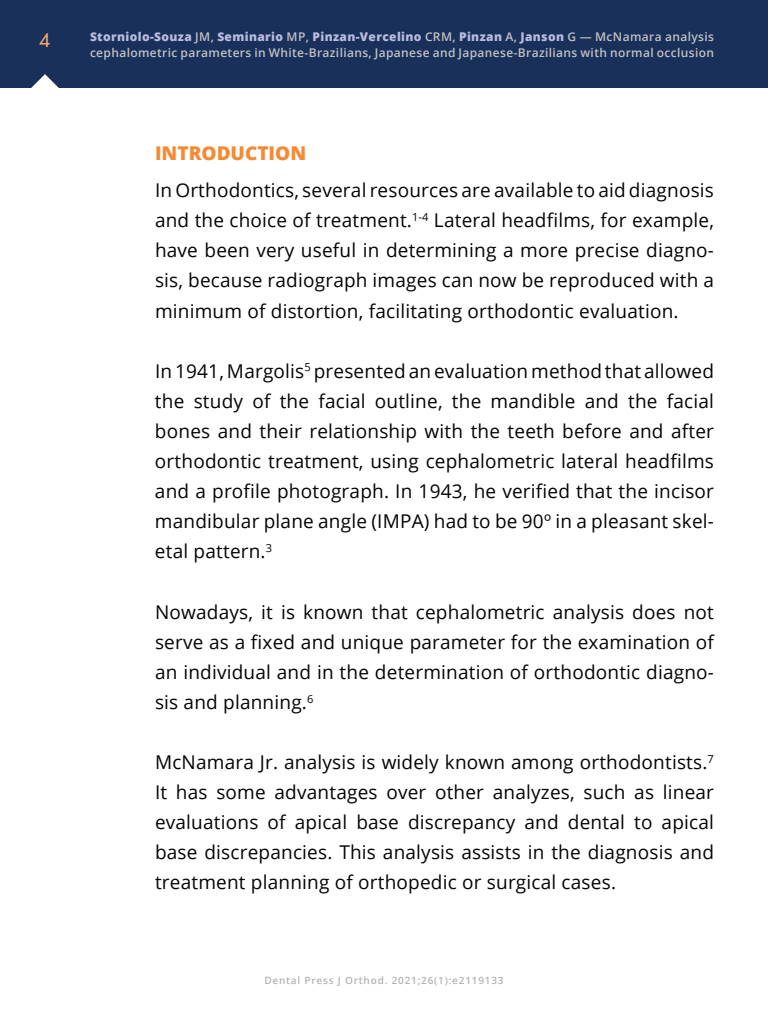
<style>
.page{position:relative;width:768px;height:1024px;background:#fff}
.page>*{position:absolute;margin:0;border:0;box-sizing:border-box;transform-origin:0 0}
.t1{font:19px/30.1px "Open Sans";letter-spacing:.01em;color:#040503;text-align:justify}
.t2{font:800 19px "Open Sans";color:#f58a34}
.t3{font:500 18px "Semplicita Pro";color:#f9ac6e}
.t4{font:600 12px/16px "Open Sans";letter-spacing:.03em;color:#c1c1c3}
.t5{font:600 10px "Open Sans";letter-spacing:.08em;color:#b2b3b3}
.s1{font-weight:800;color:#b9bcdd}
</style>
<div class="page">
<div style="left:0;top:0;width:768px;height:88px;background:#19305b"></div>
<svg style="left:31px;top:74px;width:28px;height:14px"></svg>
<p class="t3" style="left:39px;top:27px;width:13px">4</p>
<p class="t4" style="left:90px;top:29px;width:626px"><span class="s1">Storniolo-Souza</span> JM, <span class="s1">Seminario</span> MP, <span class="s1">Pinzan-Vercelino</span> CRM, <span class="s1">Pinzan</span> A, <span class="s1">Janson</span> G — McNamara analysis cephalometric parameters in White-Brazilians, Japanese and Japanese-Brazilians with normal occlusion</p>
<p class="t2" style="left:155px;top:138px;width:153px">INTRODUCTION</p>
<p class="t1" style="left:155px;top:175px;width:561px">In Orthodontics, several resources are available to aid diagnosis and the choice of treatment.<sup>1-4</sup> Lateral headfilms, for example, have been very useful in determining a more precise diagno&shy;sis, because radiograph images can now be reproduced with a minimum of distortion, facilitating orthodontic evaluation.</p>
<p class="t1" style="left:155px;top:355px;width:561px">In 1941, Margolis<sup>5</sup> presented an evaluation method that allowed the study of the facial outline, the mandible and the facial bones and their relationship with the teeth before and after orthodontic treatment, using cephalometric lateral headfilms and a profile photograph. In 1943, he verified that the incisor mandibular plane angle (IMPA) had to be 90º in a pleasant skel&shy;etal pattern.<sup>3</sup></p>
<p class="t1" style="left:155px;top:596px;width:561px">Nowadays, it is known that cephalometric analysis does not serve as a fixed and unique parameter for the examination of an individual and in the determination of orthodontic diagno&shy;sis and planning.<sup>6</sup></p>
<p class="t1" style="left:155px;top:747px;width:561px">McNamara Jr. analysis is widely known among orthodontists.<sup>7<br></sup>It has some advantages over other analyzes, such as linear evaluations of apical base discrepancy and dental to apical base discrepancies. This analysis assists in the diagnosis and treatment planning of orthopedic or surgical cases.</p>
<p class="t5" style="left:264px;top:974px;width:241px">Dental Press J Orthod. 2021;26(1):e2119133</p>
</div>
